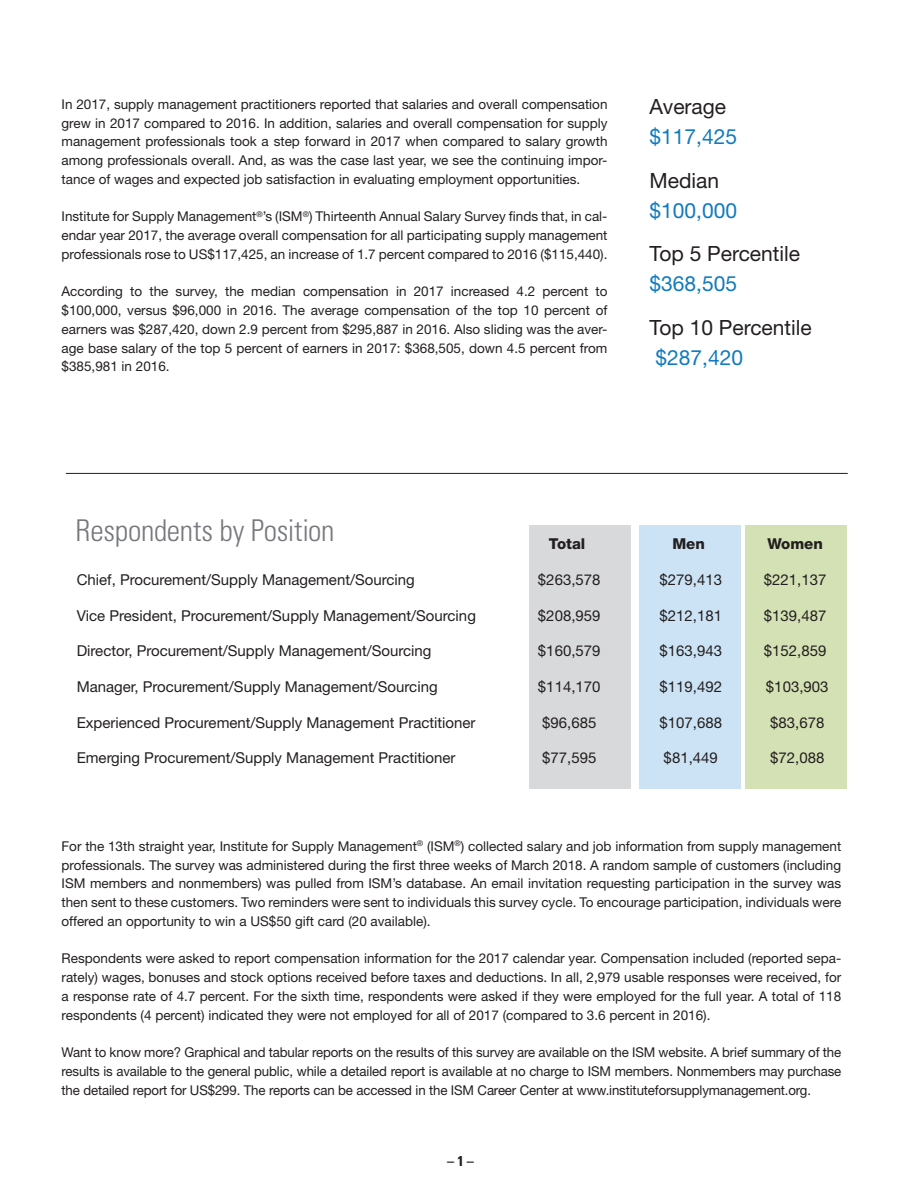
<style>
.page{position:relative;width:918px;height:1188px;background:#fff}
.page>*{position:absolute;margin:0;border:0;box-sizing:border-box;transform-origin:0 0}
.Deck{font:300 condensed 30px "Univers";letter-spacing:-.01em;color:#76787b}
._3_tabs{font:21px/30px "Helvetica Neue LT Std";color:#231f20}
._3_tabs-2{font:21px/30px "Helvetica Neue LT Std";color:#127bbd}
._3_tabs-3{font:15px "Helvetica Neue LT Std";color:#231f20}
.t1{font:800 15px "Helvetica Neue LT Std";color:#231f20}
.t2{font:700 condensed 14.25px "Univers";color:#231f20}
.body{font:13.5px/18.8px "Helvetica Neue LT Std";color:#231f20;text-align:justify}
.s1{color:#231f20}
.s2{color:#127bbd}
</style>
<div class="page">
<hr style="left:66px;top:473px;width:782px;height:1px;background:#231f20">
<div style="left:639px;top:525px;width:101px;height:264px;background:#cce3f5"></div>
<div style="left:530px;top:525px;width:101px;height:264px;background:#d7d9da"></div>
<div style="left:746px;top:525px;width:101px;height:264px;background:#d4e1b4"></div>
<p class="body" style="left:62px;top:95px;width:548px">In 2017, supply management practitioners reported that salaries and overall compensation grew in 2017 compared to 2016. In addition, salaries and overall compensation for supply management professionals took a step forward in 2017 when compared to salary growth among professionals overall. And, as was the case last year, we see the continuing impor&shy;tance of wages and expected job satisfaction in evaluating employment opportunities.</p>
<p class="body" style="left:62px;top:207px;width:547px">Institute for Supply Management<sup>®</sup>’s (ISM<sup>®</sup>) Thirteenth Annual Salary Survey finds that, in cal&shy;endar year 2017, the average overall compensation for all participating supply management professionals rose to US$117,425, an increase of 1.7 percent compared to 2016 ($115,440).</p>
<p class="body" style="left:62px;top:282px;width:547px">According to the survey, the median compensation in 2017 increased 4.2 percent to $100,000, versus $96,000 in 2016. The average compensation of the top 10 percent of earners was $287,420, down 2.9 percent from $295,887 in 2016. Also sliding was the aver&shy;age base salary of the top 5 percent of earners in 2017: $368,505, down 4.5 percent from $385,981 in 2016.</p>
<p class="_3_tabs-2" style="left:650px;top:92px;width:89px"><span class="s1">Average </span>$117,425</p>
<p class="_3_tabs-2" style="left:650px;top:165px;width:89px"><span class="s1">Median </span>$100,000</p>
<p class="_3_tabs" style="left:650px;top:239px;width:152px">Top 5 Percentile <span class="s2">$368,505</span></p>
<p class="_3_tabs" style="left:650px;top:312px;width:164px">Top 10 Percentile <span class="s2">$287,420</span></p>
<p class="Deck" style="left:76px;top:512px;width:260px">Respondents by Position</p>
<p class="t1" style="left:549px;top:535px;width:38px">Total</p>
<p class="t1" style="left:672px;top:535px;width:34px">Men</p>
<p class="t1" style="left:767px;top:535px;width:57px">Women</p>
<p class="_3_tabs-3" style="left:77px;top:571px;width:340px">Chief, Procurement/Supply Management/Sourcing</p>
<p class="_3_tabs-3" style="left:538px;top:571px;width:64px">$263,578</p>
<p class="_3_tabs-3" style="left:659px;top:571px;width:64px">$279,413</p>
<p class="_3_tabs-3" style="left:764px;top:571px;width:64px">$221,137</p>
<p class="_3_tabs-3" style="left:77px;top:606px;width:401px">Vice President, Procurement/Supply Management/Sourcing</p>
<p class="_3_tabs-3" style="left:538px;top:606px;width:64px">$208,959</p>
<p class="_3_tabs-3" style="left:659px;top:606px;width:64px">$212,181</p>
<p class="_3_tabs-3" style="left:764px;top:606px;width:64px">$139,487</p>
<p class="_3_tabs-3" style="left:77px;top:642px;width:356px">Director, Procurement/Supply Management/Sourcing</p>
<p class="_3_tabs-3" style="left:538px;top:642px;width:64px">$160,579</p>
<p class="_3_tabs-3" style="left:659px;top:642px;width:64px">$163,943</p>
<p class="_3_tabs-3" style="left:764px;top:642px;width:64px">$152,859</p>
<p class="_3_tabs-3" style="left:77px;top:678px;width:362px">Manager, Procurement/Supply Management/Sourcing</p>
<p class="_3_tabs-3" style="left:538px;top:678px;width:64px">$114,170</p>
<p class="_3_tabs-3" style="left:659px;top:678px;width:64px">$119,492</p>
<p class="_3_tabs-3" style="left:766px;top:678px;width:64px">$103,903</p>
<p class="_3_tabs-3" style="left:77px;top:713px;width:400px">Experienced Procurement/Supply Management Practitioner</p>
<p class="_3_tabs-3" style="left:542px;top:713px;width:56px">$96,685</p>
<p class="_3_tabs-3" style="left:659px;top:713px;width:64px">$107,688</p>
<p class="_3_tabs-3" style="left:770px;top:713px;width:56px">$83,678</p>
<p class="_3_tabs-3" style="left:77px;top:749px;width:380px">Emerging Procurement/Supply Management Practitioner</p>
<p class="_3_tabs-3" style="left:542px;top:749px;width:56px">$77,595</p>
<p class="_3_tabs-3" style="left:664px;top:749px;width:56px">$81,449</p>
<p class="_3_tabs-3" style="left:770px;top:749px;width:56px">$72,088</p>
<p class="body" style="left:62px;top:837px;width:781px">For the 13th straight year, Institute for Supply Management<sup>®</sup> (ISM<sup>®</sup>) collected salary and job information from supply management professionals. The survey was administered during the first three weeks of March 2018. A random sample of customers (including ISM members and nonmembers) was pulled from ISM’s database. An email invitation requesting participation in the survey was then sent to these customers. Two reminders were sent to individuals this survey cycle. To encourage participation, individuals were offered an opportunity to win a US$50 gift card (20 available).</p>
<p class="body" style="left:62px;top:949px;width:781px">Respondents were asked to report compensation information for the 2017 calendar year. Compensation included (reported sepa&shy;rately) wages, bonuses and stock options received before taxes and deductions. In all, 2,979 usable responses were received, for a response rate of 4.7 percent. For the sixth time, respondents were asked if they were employed for the full year. A total of 118 respondents (4 percent) indicated they were not employed for all of 2017 (compared to 3.6 percent in 2016).</p>
<p class="body" style="left:62px;top:1043px;width:781px">Want to know more? Graphical and tabular reports on the results of this survey are available on the ISM website. A brief summary of the results is available to the general public, while a detailed report is available at no charge to ISM members. Nonmembers may purchase the detailed report for US$299. The reports can be accessed in the ISM Career Center at www.instituteforsupplymanagement.org.</p>
<p class="t2" style="left:447px;top:1153px;width:28px">– 1 –</p>
</div>
